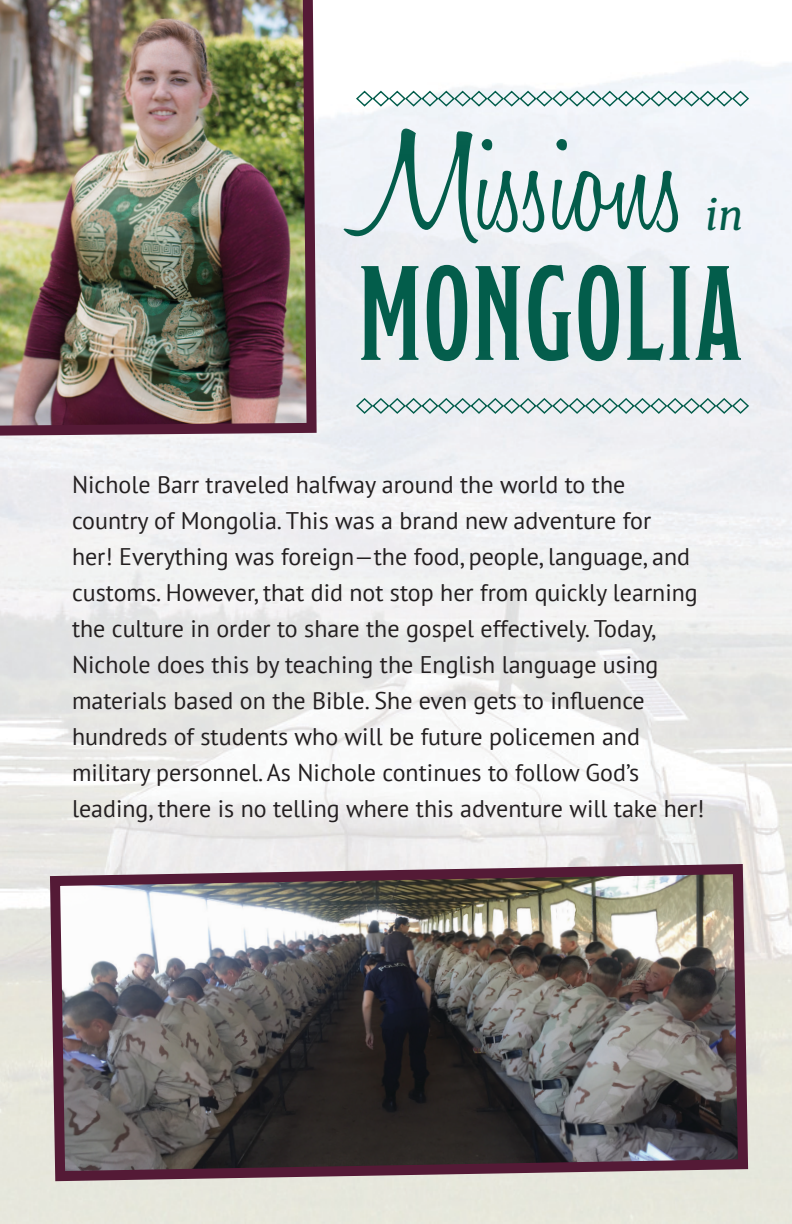
<style>
.page{position:relative;width:792px;height:1224px;background:#fff}
.page>*{position:absolute;margin:0;border:0;box-sizing:border-box;transform-origin:0 0}
.t1{font:300 154px "Honey Script";color:#035d4b;scale:1.05 1}
.t2{font:300 134.2px "Modesto Condensed";letter-spacing:.02em;color:#035d4b;scale:.91 1}
.t3{font:italic 40px "Merriweather";color:#035d4b;scale:1.05 1}
.t4{font:24px/36px "PT Sans";color:#231f20}
</style>
<div class="page">
<div style="left:279px;top:64px;width:513px;height:365px;background:#eff2f7"></div>
<img style="left:45px;top:888px;width:708px;height:298px">
<img style="left:0;top:0;width:321px;height:441px">
<div style="left:6px;top:410px;width:763px;height:478px;background:#fff;opacity:.1"></div>
<div style="left:292px;top:330px;width:500px;height:151px;background:#edeef3"></div>
<svg style="left:356px;top:398px;width:393px;height:16px"></svg>
<div style="left:292px;top:23px;width:500px;height:151px;background:#fff;opacity:.1"></div>
<svg style="left:355px;top:90px;width:395px;height:18px"></svg>
<p class="t1" style="left:357px;top:88px;width:316px">Missions</p>
<p class="t3" style="left:705px;top:191px;width:39px">in</p>
<p class="t2" style="left:359px;top:238px;width:423px">MONGOLIA</p>
<p class="t4" style="left:72px;top:466px;width:634px">Nichole Barr traveled halfway around the world to the country of Mongolia. This was a brand new adventure for<br>her! Everything was foreign—the food, people, language, and customs. However, that did not stop her from quickly learning the culture in order to share the gospel effectively. Today, Nichole does this by teaching the English language using materials based on the Bible. She even gets to influence hundreds of students who will be future policemen and military personnel. As Nichole continues to follow God’s leading, there is no telling where this adventure will take her!</p>
</div>
